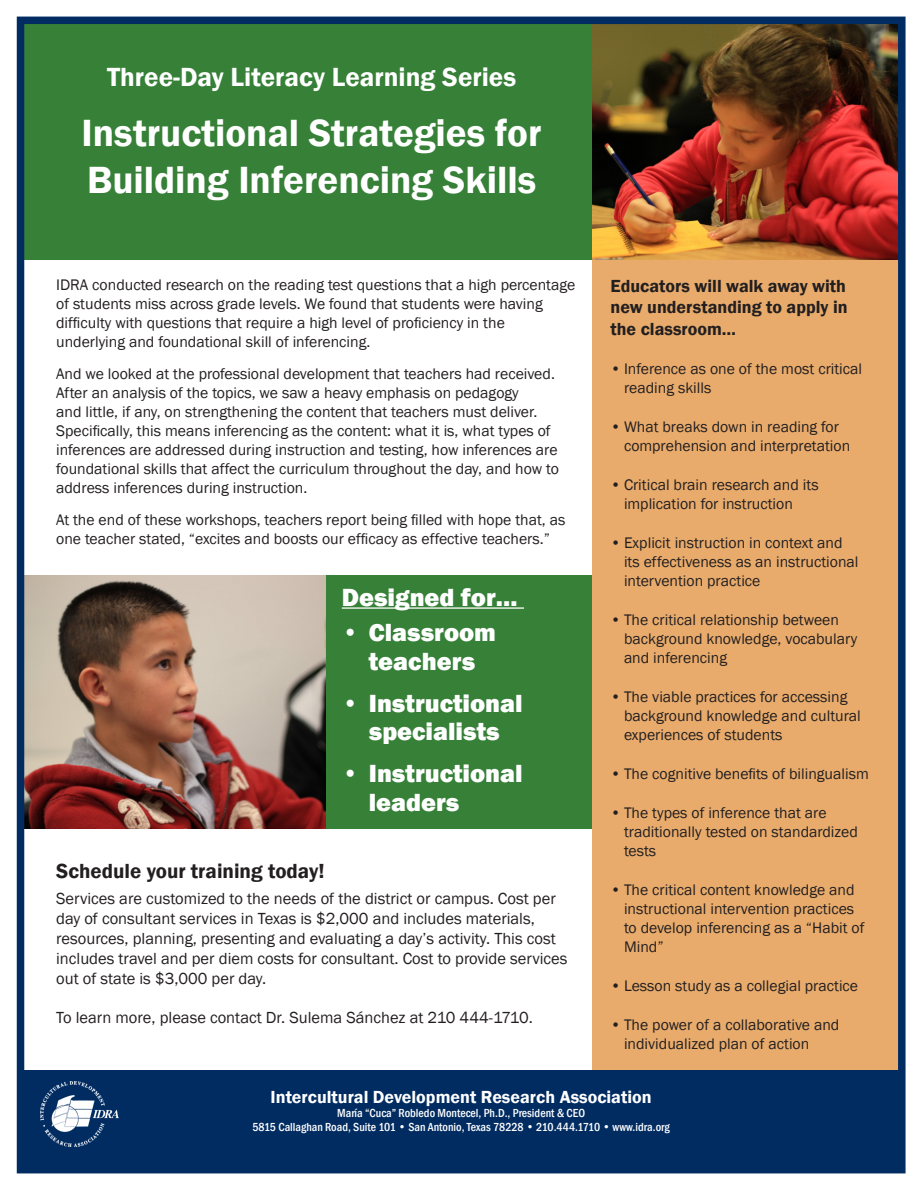
<style>
.page{position:relative;width:918px;height:1188px;background:#fff}
.page>*{position:absolute;margin:0;border:0;box-sizing:border-box;transform-origin:0 0}
.t1{font:600 39px/46.8px "Franklin Gothic";color:#fff}
.t2{font:600 27px "Franklin Gothic";color:#fff}
.t3{font:800 25.5px/28.5px "Franklin Gothic";color:#fff;text-align:center}
.t4{font:600 21px "Franklin Gothic";color:#231f20}
.t5{font:600 18px/21.6px "Franklin Gothic";color:#231f20;text-align:justify}
.t6{font:600 18px "Franklin Gothic";color:#fff}
.t7{font:16.5px/19.8px "Franklin Gothic";color:#231f20}
.t8{font:15.75px/18.9px "Franklin Gothic";color:#231f20}
.t9{font:500 condensed 12px "Franklin Gothic";color:#fff}
</style>
<div class="page">
<div style="left:592px;top:249px;width:310px;height:821px;background:#e8ab6c"></div>
<div style="left:21px;top:24px;width:571px;height:236px;background:#368137"></div>
<div style="left:326px;top:575px;width:266px;height:253px;background:#368137"></div>
<hr style="left:342px;top:607px;width:182px;height:2px;background:#fff">
<div style="left:21px;top:1070px;width:881px;height:87px;background:#002c62"></div>
<div style="left:21px;top:1090px;width:881px;height:80px;background:#002c62"></div>
<img style="left:592px;top:26px;width:305px;height:234px">
<img style="left:26px;top:575px;width:300px;height:253px">
<img style="left:41px;top:1081px;width:77px;height:65px">
<div style="left:17px;top:17px;width:889px;height:1156px;border:8px solid #002c62"></div>
<p class="t2" style="left:107px;top:61px;width:411px">Three-Day Literacy Learning Series</p>
<p class="t1" style="left:82px;top:111px;width:462px">Instructional Strategies for<br>Building Inferencing Skills</p>
<p class="t8" style="left:56px;top:276px;width:521px">IDRA conducted research on the reading test questions that a high percentage of students miss across grade levels. We found that students were having difficulty with questions that require a high level of proficiency in the underlying and foundational skill of inferencing.</p>
<p class="t8" style="left:56px;top:365px;width:504px">And we looked at the professional development that teachers had received.<br>After an analysis of the topics, we saw a heavy emphasis on pedagogy<br>and little, if any, on strengthening the content that teachers must deliver.<br>Specifically, this means inferencing as the content: what it is, what types of inferences are addressed during instruction and testing, how inferences are foundational skills that affect the curriculum throughout the day, and how to address inferences during instruction.</p>
<p class="t8" style="left:56px;top:511px;width:511px">At the end of these workshops, teachers report being filled with hope that, as one teacher stated, “excites and boosts our efficacy as effective teachers.”</p>
<p class="t3" style="left:342px;top:583px;width:177px">Designed for…</p>
<p class="t3" style="left:342px;top:619px;width:156px">• Classroom teachers</p>
<p class="t3" style="left:342px;top:689px;width:182px">• Instructional specialists</p>
<p class="t3" style="left:369px;top:760px;width:155px;text-align:left;text-indent:-27px">• Instructional leaders</p>
<p class="t4" style="left:56px;top:858px;width:270px">Schedule your training today!</p>
<p class="t7" style="left:56px;top:889px;width:513px">Services are customized to the needs of the district or campus. Cost per day of consultant services in Texas is $2,000 and includes materials, resources, planning, presenting and evaluating a day’s activity. This cost includes travel and per diem costs for consultant. Cost to provide services out of state is $3,000 per day.</p>
<p class="t7" style="left:56px;top:1008px;width:478px">To learn more, please contact Dr. Sulema Sánchez at 210 444-1710.</p>
<p class="t5" style="left:610px;top:275px;width:239px">Educators will walk away with new understanding to apply in the classroom…</p>
<p class="t8" style="left:624px;top:360px;width:240px;text-indent:-14px">• Inference as one of the most critical reading skills</p>
<p class="t8" style="left:624px;top:418px;width:228px;text-indent:-14px">• What breaks down in reading for comprehension and interpretation</p>
<p class="t8" style="left:624px;top:476px;width:196px;text-indent:-14px">• Critical brain research and its implication for instruction</p>
<p class="t8" style="left:624px;top:534px;width:236px;text-indent:-14px">• Explicit instruction in context and its effectiveness as an instructional intervention practice</p>
<p class="t8" style="left:624px;top:611px;width:235px;text-indent:-14px">• The critical relationship between background knowledge, vocabulary and inferencing</p>
<p class="t8" style="left:624px;top:688px;width:238px;text-indent:-14px">• The viable practices for accessing background knowledge and cultural experiences of students</p>
<p class="t8" style="left:610px;top:765px;width:260px">• The cognitive benefits of bilingualism</p>
<p class="t8" style="left:624px;top:804px;width:235px;text-indent:-14px">• The types of inference that are traditionally tested on standardized tests</p>
<p class="t8" style="left:624px;top:881px;width:242px;text-indent:-14px">• The critical content knowledge and instructional intervention practices to develop inferencing as a “Habit of<br>Mind”</p>
<p class="t8" style="left:610px;top:977px;width:249px">• Lesson study as a collegial practice</p>
<p class="t8" style="left:624px;top:1016px;width:217px;text-indent:-14px">• The power of a collaborative and individualized plan of action</p>
<p class="t6" style="left:271px;top:1086px;width:383px">Intercultural Development Research Association</p>
<p class="t9" style="left:337px;top:1105px;width:249px">María “Cuca” Robledo Montecel, Ph.D., President &amp; CEO</p>
<p class="t9" style="left:252px;top:1120px;width:419px">5815 Callaghan Road, Suite 101 • San Antonio, Texas 78228 • 210.444.1710 • www.idra.org</p>
</div>
